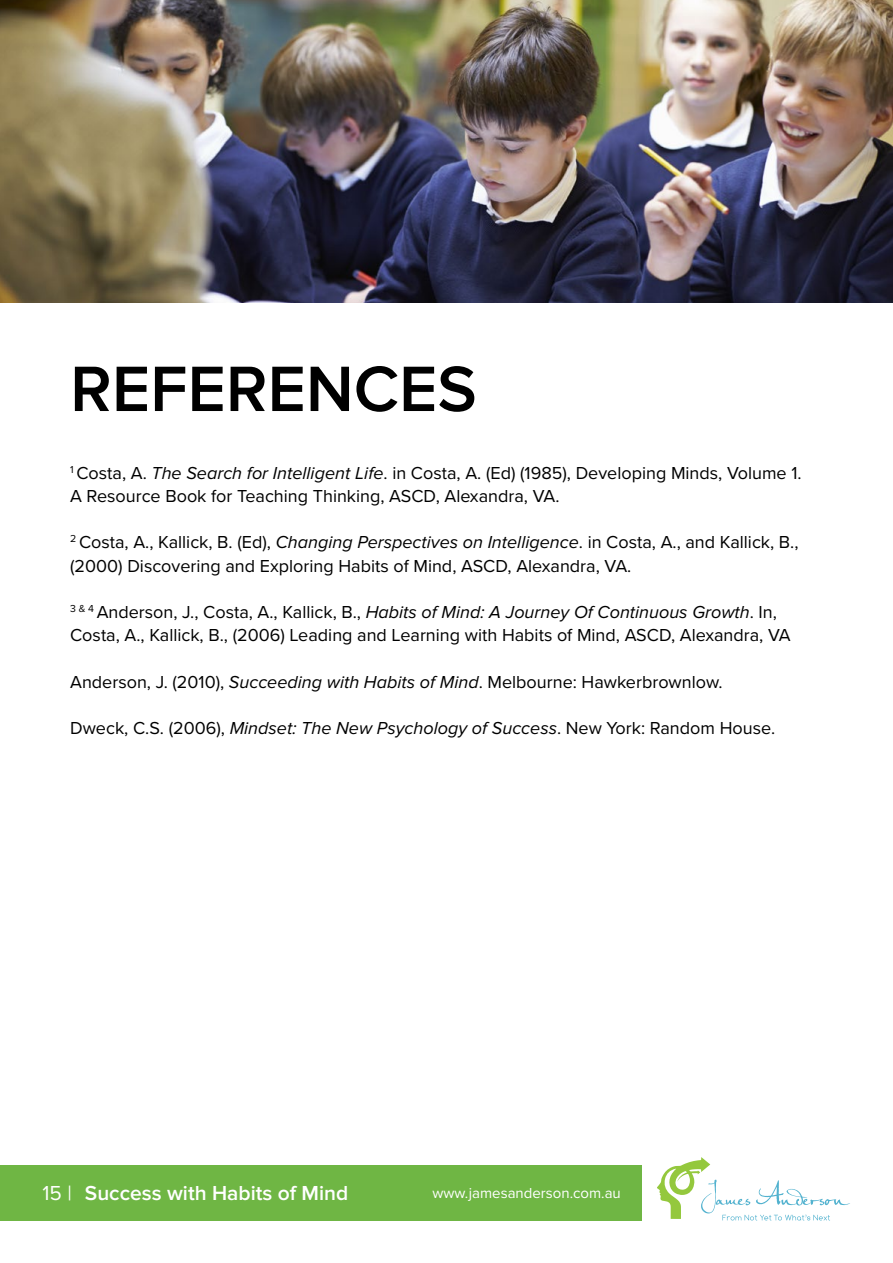
<style>
.page{position:relative;width:893px;height:1263px;background:#fff}
.page>*{position:absolute;margin:0;border:0;box-sizing:border-box;transform-origin:0 0}
.t1{font:600 66.45px "Proxima Nova";color:#000}
.t2{font:600 21px "Proxima Nova";color:#fff}
.t3{font:18px/23.2px "Proxima Nova";color:#000}
.t4{font:15px "Proxima Nova";color:#fff}
.s1{font-style:italic}
.s2{font-weight:400}
</style>
<div class="page">
<div style="left:0;top:1165px;width:642px;height:55px;background:#6fb644"></div>
<svg style="left:657px;top:1157px;width:193px;height:63px"></svg>
<img style="left:0;top:0;width:893px;height:302px">
<h1 class="t1" style="left:70px;top:351px;width:408px">REFERENCES</h1>
<p class="t3" style="left:70px;top:460px;width:733px"><sup>1</sup> Costa, A. <span class="s1">The Search for Intelligent Life</span>. in Costa, A. (Ed) (1985), Developing Minds, Volume 1.<br>A Resource Book for Teaching Thinking, ASCD, Alexandra, VA.</p>
<p class="t3" style="left:70px;top:530px;width:730px"><sup>2</sup> Costa, A., Kallick, B. (Ed), <span class="s1">Changing Perspectives on Intelligence</span>. in Costa, A., and Kallick, B., (2000) Discovering and Exploring Habits of Mind, ASCD, Alexandra, VA.</p>
<p class="t3" style="left:70px;top:600px;width:722px"><sup>3</sup> <sup>&amp;</sup> <sup>4</sup> Anderson, J., Costa, A., Kallick, B., <span class="s1">Habits of Mind: A Journey Of Continuous Growth</span>. In,<br>Costa, A., Kallick, B., (2006) Leading and Learning with Habits of Mind, ASCD, Alexandra, VA</p>
<p class="t3" style="left:70px;top:669px;width:654px">Anderson, J. (2010), <span class="s1">Succeeding with Habits of Mind</span>. Melbourne: Hawkerbrownlow.</p>
<p class="t3" style="left:70px;top:716px;width:707px">Dweck, C.S. (2006), <span class="s1">Mindset: The New Psychology of Success</span>. New York: Random House.</p>
<p class="t2" style="left:43px;top:1181px;width:307px"><span class="s2">15 |</span> Success with Habits of Mind</p>
<p class="t4" style="left:432px;top:1182px;width:190px">www.jamesanderson.com.au</p>
</div>
